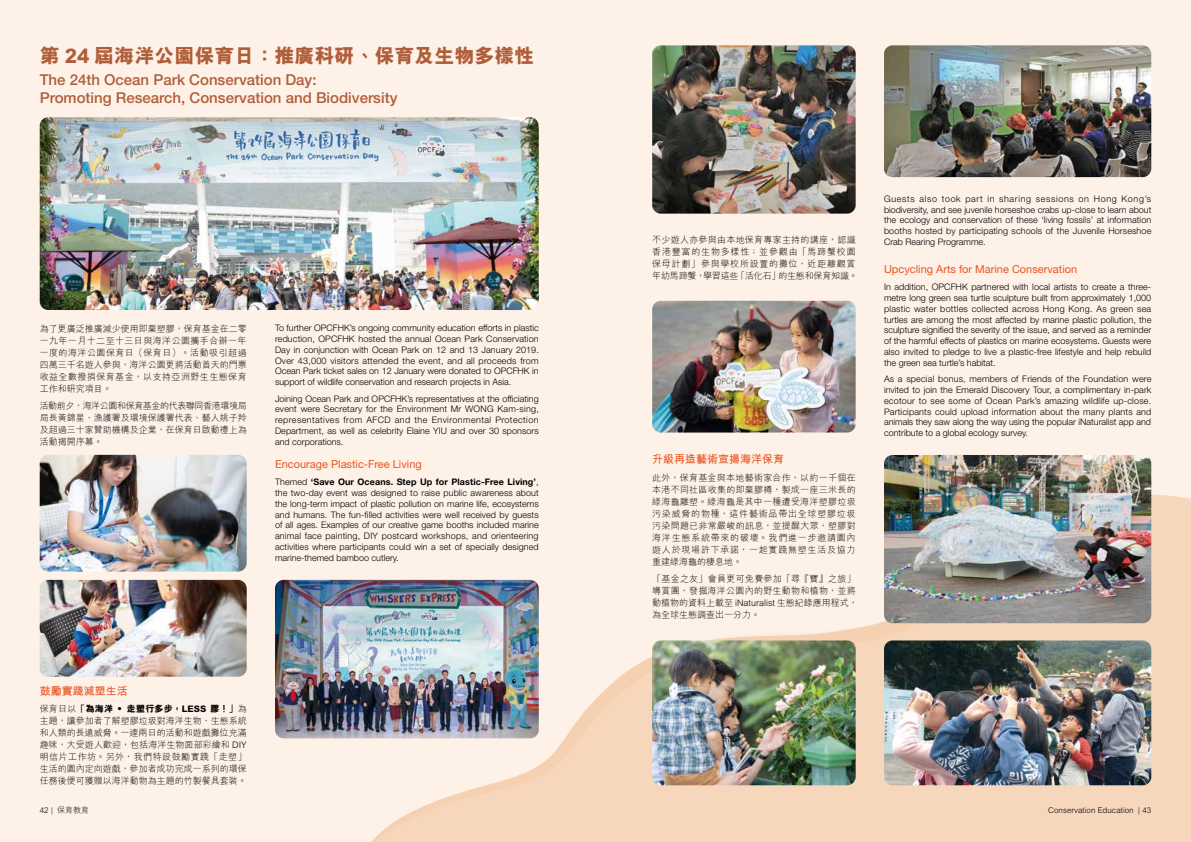
<style>
.page{position:relative;width:1191px;height:842px;background:#fef1e8}
.page>*{position:absolute;margin:0;border:0;box-sizing:border-box;transform-origin:0 0}
.t1{font:800 20px "M Hei HK";color:#b05e3a}
.t2{font:500 15px/18px "Helvetica Neue LT Std";color:#b05e3a}
.t3{font:11px "Helvetica Neue LT Std";color:#ea5520}
.t4{font:700 11px "M Hei HK";color:#ea5520}
.t5{font:300 9px/10.8px "Helvetica Neue LT Std";color:#000;text-align:justify}
.t6{font:300 9px/12px "M Hei HK";color:#000;text-align:justify}
.t7{font:300 9px/12px "M Hei HK";letter-spacing:.03em;color:#000}
.t8{font:300 8px "M Hei HK";color:#000}
.s1{font-weight:700}
.s2{font-weight:800}
</style>
<div class="page">
<svg style="left:359px;top:492px;width:832px;height:350px"></svg>
<img style="left:40px;top:117px;width:499px;height:193px">
<img style="left:275px;top:580px;width:264px;height:158px">
<img style="left:40px;top:455px;width:207px;height:116px">
<img style="left:40px;top:580px;width:207px;height:97px">
<img style="left:652px;top:45px;width:203px;height:169px">
<img style="left:884px;top:455px;width:267px;height:168px">
<img style="left:884px;top:640px;width:267px;height:145px">
<img style="left:652px;top:640px;width:203px;height:145px">
<img style="left:884px;top:45px;width:267px;height:132px">
<img style="left:652px;top:301px;width:203px;height:132px">
<h1 class="t1" style="left:40px;top:42px;width:496px">第 24 屆海洋公園保育日：推廣科研、保育及生物多樣性</h1>
<h2 class="t2" style="left:40px;top:70px;width:359px">The 24th Ocean Park Conservation Day:<br>Promoting Research, Conservation and Biodiversity</h2>
<p class="t6" style="left:40px;top:322px;width:208px">為了更廣泛推廣減少使用即棄塑膠，保育基金在二零一九年一月十二至十三日與海洋公園攜手合辦一年一度的海洋公園保育日（保育日）。活動吸引超過四萬三千名遊人參與，海洋公園更將活動首天的門票收益全數撥捐保育基金，以支持亞洲野生生態保育工作和研究項目。</p>
<p class="t6" style="left:40px;top:400px;width:208px">活動前夕，海洋公園和保育基金的代表聯同香港環境局局長黃錦星、漁護署及環境保護署代表、藝人姚子羚及超過三十家贊助機構及企業，在保育日啟動禮上為活動揭開序幕。</p>
<p class="t5" style="left:275px;top:322px;width:265px">To further OPCFHK’s ongoing community education efforts in plastic reduction, OPCFHK hosted the annual Ocean Park Conservation Day in conjunction with Ocean Park on 12 and 13 January 2019.<br>Over 43,000 visitors attended the event, and all proceeds from Ocean Park ticket sales on 12 January were donated to OPCFHK in support of wildlife conservation and research projects in Asia.</p>
<p class="t5" style="left:275px;top:393px;width:265px">Joining Ocean Park and OPCFHK’s representatives at the officiating event were Secretary for the Environment Mr WONG Kam-sing, representatives from AFCD and the Environmental Protection Department, as well as celebrity Elaine YIU and over 30 sponsors and corporations.</p>
<p class="t3" style="left:275px;top:457px;width:148px">Encourage Plastic-Free Living</p>
<p class="t5" style="left:275px;top:476px;width:265px">Themed <span class="s1">‘Save Our Oceans. Step Up for Plastic-Free Living’</span>, the two-day event was designed to raise public awareness about the long-term impact of plastic pollution on marine life, ecosystems and humans. The fun-filled activities were well received by guests of all ages. Examples of our creative game booths included marine animal face painting, DIY postcard workshops, and orienteering activities where participants could win a set of specially designed marine-themed bamboo cutlery.</p>
<p class="t4" style="left:40px;top:683px;width:89px">鼓勵實踐減塑生活</p>
<p class="t6" style="left:40px;top:702px;width:208px">保育日以<span class="s2">「為海洋 ‧ 走塑行多步，LESS 膠！」</span>為主題，讓參加者了解塑膠垃圾對海洋生物、生態系統和人類的長遠威脅。一連兩日的活動和遊戲攤位充滿趣味，大受遊人歡迎，包括海洋生物面部彩繪和 DIY明信片工作坊。另外，我們特設鼓勵實踐「走塑」生活的園內定向遊戲，參加者成功完成一系列的環保任務後便可獲贈以海洋動物為主題的竹製餐具套裝。</p>
<p class="t7" style="left:652px;top:233px;width:207px">不少遊人亦參與由本地保育專家主持的講座，認識香港豐富的生物多樣性；並參觀由「馬蹄蟹校園保母計劃」參與學校所設置的攤位，近距離觀賞年幼馬蹄蟹，學習這些「活化石」的生態和保育知識。</p>
<p class="t4" style="left:652px;top:451px;width:133px">升級再造藝術宣揚海洋保育</p>
<p class="t6" style="left:652px;top:471px;width:205px">此外，保育基金與本地藝術家合作，以約一千個在本港不同社區收集的即棄膠樽，製成一座三米長的綠海龜雕塑。綠海龜是其中一種遭受海洋塑膠垃圾污染威脅的物種，這件藝術品帶出全球塑膠垃圾污染問題已非常嚴峻的訊息，並提醒大眾，塑膠對海洋生態系統帶來的破壞。我們進一步邀請園內遊人於現場許下承諾，一起實踐無塑生活及協力重建綠海龜的棲息地。</p>
<p class="t6" style="left:652px;top:573px;width:207px;text-align:left">「基金之友」會員更可免費參加「尋『寶』之旅」導賞團，發掘海洋公園內的野生動物和植物，並將動植物的資料上載至 iNaturalist 生態紀錄應用程式，為全球生態調查出一分力。</p>
<p class="t5" style="left:884px;top:193px;width:269px">Guests also took part in sharing sessions on Hong Kong’s biodiversity, and see juvenile horseshoe crabs up-close to learn about the ecology and conservation of these ‘living fossils’ at information booths hosted by participating schools of the Juvenile Horseshoe Crab Rearing Programme.</p>
<p class="t3" style="left:884px;top:262px;width:195px">Upcycling Arts for Marine Conservation</p>
<p class="t5" style="left:884px;top:281px;width:269px">In addition, OPCFHK partnered with local artists to create a three&shy;metre long green sea turtle sculpture built from approximately 1,000 plastic water bottles collected across Hong Kong. As green sea turtles are among the most affected by marine plastic pollution, the sculpture signified the severity of the issue, and served as a reminder of the harmful effects of plastics on marine ecosystems. Guests were also invited to pledge to live a plastic-free lifestyle and help rebuild the green sea turtle’s habitat.</p>
<p class="t5" style="left:884px;top:373px;width:269px">As a special bonus, members of Friends of the Foundation were invited to join the Emerald Discovery Tour, a complimentary in-park ecotour to see some of Ocean Park’s amazing wildlife up-close.<br>Participants could upload information about the many plants and animals they saw along the way using the popular iNaturalist app and contribute to a global ecology survey.</p>
<p class="t8" style="left:40px;top:804px;width:51px">42 | 保育教育</p>
<p class="t8" style="left:1048px;top:804px;width:104px">Conservation Education | 43</p>
</div>
